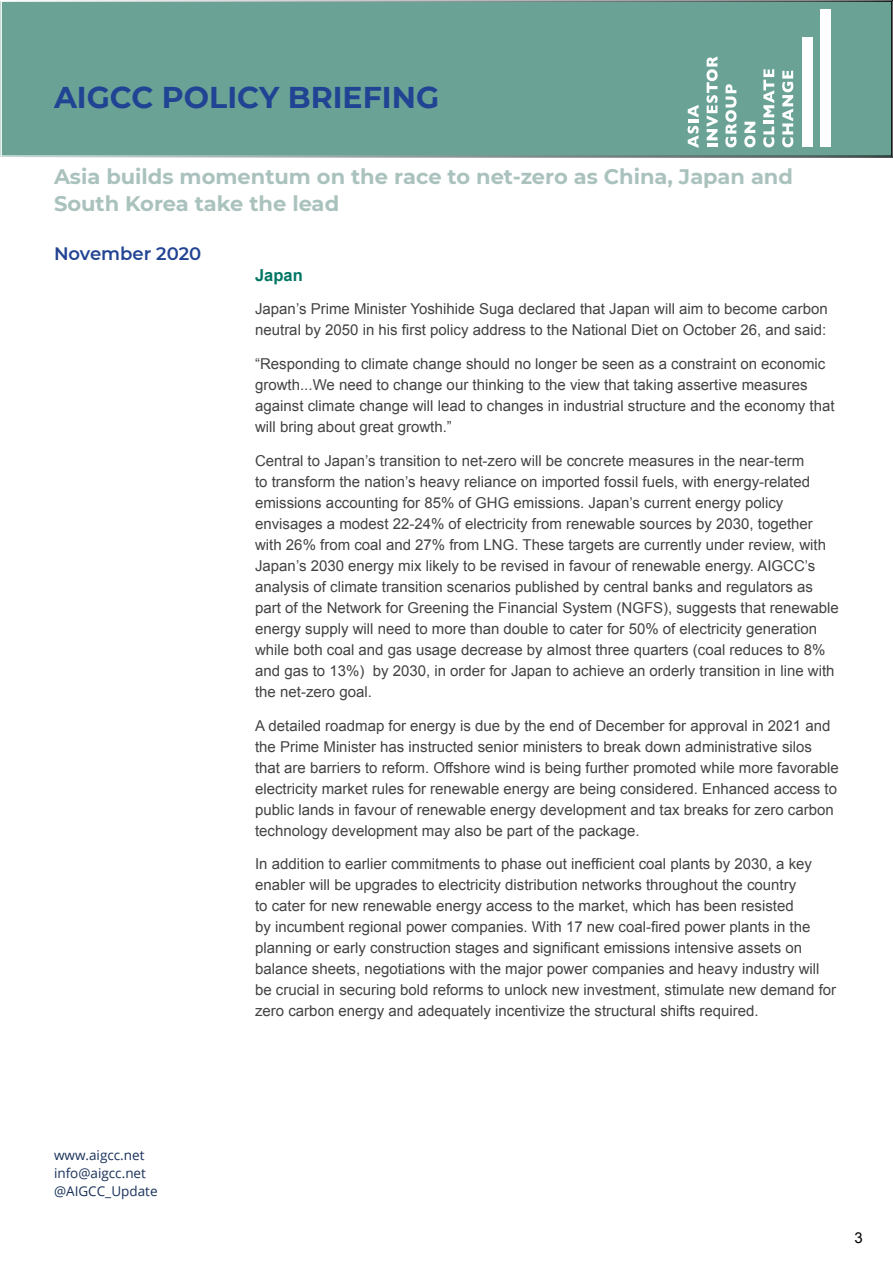
<style>
.page{position:relative;width:893px;height:1263px;background:#fff}
.page>*{position:absolute;margin:0;border:0;box-sizing:border-box;transform-origin:0 0}
.t1{font:700 30px "Montserrat";color:#214393}
.t2{font:700 21px/27px "Montserrat";color:#aac2bd}
.t3{font:600 18px "Montserrat";color:#234493}
.t4{font:700 16.5px "Arial";color:#007664}
.t5{font:15px/21px "Arial";color:#434343}
.t6{font:15px "Arial";color:#000}
.t7{font:13.5px/18px "Open Sans";color:#19315a}
</style>
<div class="page">
<svg style="left:0;top:0;width:893px;height:157px;background:#70a69a"></svg>
<h1 class="t1" style="left:54px;top:75px;width:387px">AIGCC POLICY BRIEFING</h1>
<h2 class="t2" style="left:54px;top:162px;width:741px">Asia builds momentum on the race to net-zero as China, Japan and<br>South Korea take the lead</h2>
<p class="t3" style="left:54px;top:241px;width:149px">November 2020</p>
<p class="t4" style="left:255px;top:264px;width:49px">Japan</p>
<p class="t5" style="left:255px;top:299px;width:574px">Japan’s Prime Minister Yoshihide Suga declared that Japan will aim to become carbon neutral by 2050 in his first policy address to the National Diet on October 26, and said:</p>
<p class="t5" style="left:255px;top:353px;width:581px">“Responding to climate change should no longer be seen as a constraint on economic growth...We need to change our thinking to the view that taking assertive measures against climate change will lead to changes in industrial structure and the economy that will bring about great growth.”</p>
<p class="t5" style="left:255px;top:450px;width:585px">Central to Japan’s transition to net-zero will be concrete measures in the near-term<br>to transform the nation’s heavy reliance on imported fossil fuels, with energy-related emissions accounting for 85% of GHG emissions. Japan’s current energy policy envisages a modest 22-24% of electricity from renewable sources by 2030, together with 26% from coal and 27% from LNG. These targets are currently under review, with Japan’s 2030 energy mix likely to be revised in favour of renewable energy. AIGCC’s analysis of climate transition scenarios published by central banks and regulators as part of the Network for Greening the Financial System (NGFS), suggests that renewable energy supply will need to more than double to cater for 50% of electricity generation while both coal and gas usage decrease by almost three quarters (coal reduces to 8% and gas to 13%) by 2030, in order for Japan to achieve an orderly transition in line with the net-zero goal.</p>
<p class="t5" style="left:255px;top:715px;width:585px">A detailed roadmap for energy is due by the end of December for approval in 2021 and the Prime Minister has instructed senior ministers to break down administrative silos that are barriers to reform. Offshore wind is being further promoted while more favorable electricity market rules for renewable energy are being considered. Enhanced access to public lands in favour of renewable energy development and tax breaks for zero carbon technology development may also be part of the package.</p>
<p class="t5" style="left:255px;top:854px;width:583px">In addition to earlier commitments to phase out inefficient coal plants by 2030, a key enabler will be upgrades to electricity distribution networks throughout the country<br>to cater for new renewable energy access to the market, which has been resisted<br>by incumbent regional power companies. With 17 new coal-fired power plants in the planning or early construction stages and significant emissions intensive assets on balance sheets, negotiations with the major power companies and heavy industry will be crucial in securing bold reforms to unlock new investment, stimulate new demand for zero carbon energy and adequately incentivize the structural shifts required.</p>
<p class="t7" style="left:54px;top:1145px;width:105px">www.aigcc.net info@aigcc.net @AIGCC_Update</p>
<p class="t6" style="left:854px;top:1228px;width:10px">3</p>
</div>
